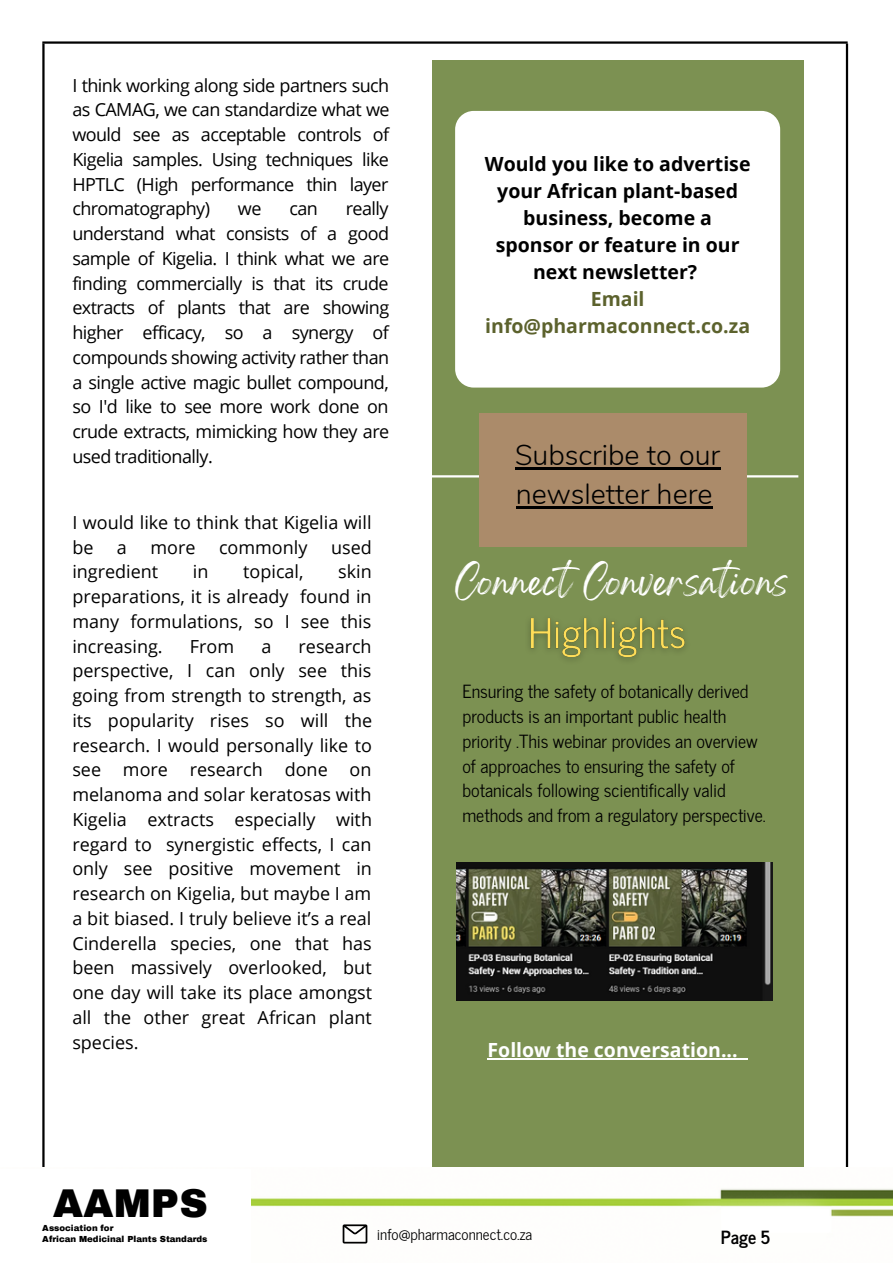
<style>
.page{position:relative;width:893px;height:1264px;background:#fff}
.page>*{position:absolute;margin:0;border:0;box-sizing:border-box;transform-origin:0 0}
.t1{font:900 39.3px "Archivo";color:#000}
.t2{font:300 28.65px/39.2px "Nunito";color:#000}
.t3{font:27.6px "Gellatio";letter-spacing:.04em;color:#fff}
.t4{font:700 19.5px/27px "Open Sans";color:#000;text-align:center}
.t5{font:700 19.5px/27px "Open Sans";color:#5c622d;text-align:center}
.t6{font:700 19.5px "Open Sans";color:#fff}
.t7{font:18px/24.8px "Open Sans";color:#000;text-align:justify}
.t8{font:18px/24.8px "News Cycle";color:#000}
.t9{font:700 18px "News Cycle";color:#000}
.t10{font:15px "News Cycle";color:#000}
.t11{font:900 8.55px "Archivo";color:#000}
</style>
<div class="page">
<hr style="left:845px;top:44px;width:3px;height:1174px;background:#000">
<hr style="left:42px;top:44px;width:3px;height:1174px;background:#000">
<hr style="left:42px;top:41px;width:805px;height:3px;background:#000">
<div style="left:432px;top:60px;width:371px;height:1113px;background:#7c9152"></div>
<div style="left:455px;top:111px;width:325px;height:276px;background:#fff"></div>
<hr style="left:427px;top:475px;width:371px;height:2px;background:#fff">
<div style="left:479px;top:412px;width:267px;height:134px;background:#ab8b6a"></div>
<hr style="left:515px;top:467px;width:205px;height:2px;background:#000">
<hr style="left:515px;top:506px;width:197px;height:3px;background:#000">
<img style="left:42px;top:1167px;width:850px;height:77px">
<div style="left:0;top:1169px;width:251px;height:93px;background:#fff"></div>
<img style="left:529px;top:618px;width:157px;height:42px">
<img style="left:456px;top:862px;width:316px;height:138px">
<hr style="left:487px;top:1058px;width:250px;height:1px;background:#fff">
<svg style="left:342px;top:1224px;width:25px;height:19px"></svg>
<p class="t7" style="left:72px;top:72px;width:318px">I think working along side partners such as CAMAG, we can standardize what we would see as acceptable controls of Kigelia samples. Using techniques like HPTLC (High performance thin layer chromatography)</p>
<p class="t7" style="left:72px;top:196px;width:318px;text-indent:273px">really understand what consists of a good sample of Kigelia. I think what we are finding commercially is that its crude extracts of plants that are showing higher efficacy, so a synergy of compounds showing activity rather than a single active magic bullet compound, so I'd like to see more work done on crude extracts, mimicking how they are used traditionally.</p>
<p class="t7" style="left:238px;top:196px;width:25px">we</p>
<p class="t7" style="left:289px;top:196px;width:30px">can</p>
<p class="t7" style="left:72px;top:509px;width:301px">I would like to think that Kigelia will be</p>
<p class="t7" style="left:117px;top:534px;width:11px">a</p>
<p class="t7" style="left:150px;top:534px;width:47px">more</p>
<p class="t7" style="left:219px;top:534px;width:90px">commonly</p>
<p class="t7" style="left:331px;top:534px;width:42px">used</p>
<p class="t7" style="left:72px;top:559px;width:87px">ingredient</p>
<p class="t7" style="left:193px;top:559px;width:17px">in</p>
<p class="t7" style="left:243px;top:559px;width:62px">topical,</p>
<p class="t7" style="left:72px;top:559px;width:301px;text-indent:266px">skin preparations, it is already found in many formulations, so I see this increasing.</p>
<p class="t7" style="left:72px;top:633px;width:301px;text-indent:226px">research perspective, I can only see this going from strength to strength, as its popularity rises so will the research. I would personally like to see more research done on melanoma and solar keratosas with Kigelia extracts especially with regard to synergistic effects, I can only see positive movement in research on Kigelia, but maybe I am a bit biased. I truly believe it’s a real Cinderella species, one that has been massively overlooked, but one day will take its place amongst all the other great African plant species.</p>
<p class="t7" style="left:190px;top:633px;width:46px">From</p>
<p class="t7" style="left:261px;top:633px;width:11px">a</p>
<p class="t4" style="left:485px;top:150px;width:267px">Would you like to advertise your African plant-based business, become a sponsor or feature in our next newsletter?</p>
<p class="t5" style="left:485px;top:285px;width:266px">Email info@pharmaconnect.co.za</p>
<h2 class="t2" style="left:515px;top:436px;width:206px">Subscribe to our newsletter here</h2>
<h3 class="t3" style="left:455px;top:575px;width:334px">CONNECTCONVERSATIONS</h3>
<p class="t8" style="left:462px;top:678px;width:305px">Ensuring the safety of botanically derived products is an important public health priority .This webinar provides an overview of approaches to ensuring the safety of botanicals following scientifically valid methods and from a regulatory perspective.</p>
<p class="t6" style="left:487px;top:1036px;width:251px">Follow the conversation...</p>
<h1 class="t1" style="left:53px;top:1182px;width:156px">AAMPS</h1>
<p class="t11" style="left:42px;top:1234px;width:167px">African Medicinal Plants Standards</p>
<p class="t11" style="left:42px;top:1222px;width:73px">Association for</p>
<p class="t10" style="left:377px;top:1220px;width:156px">info@pharmaconnect.co.za</p>
<p class="t9" style="left:720px;top:1220px;width:51px">Page 5</p>
</div>
